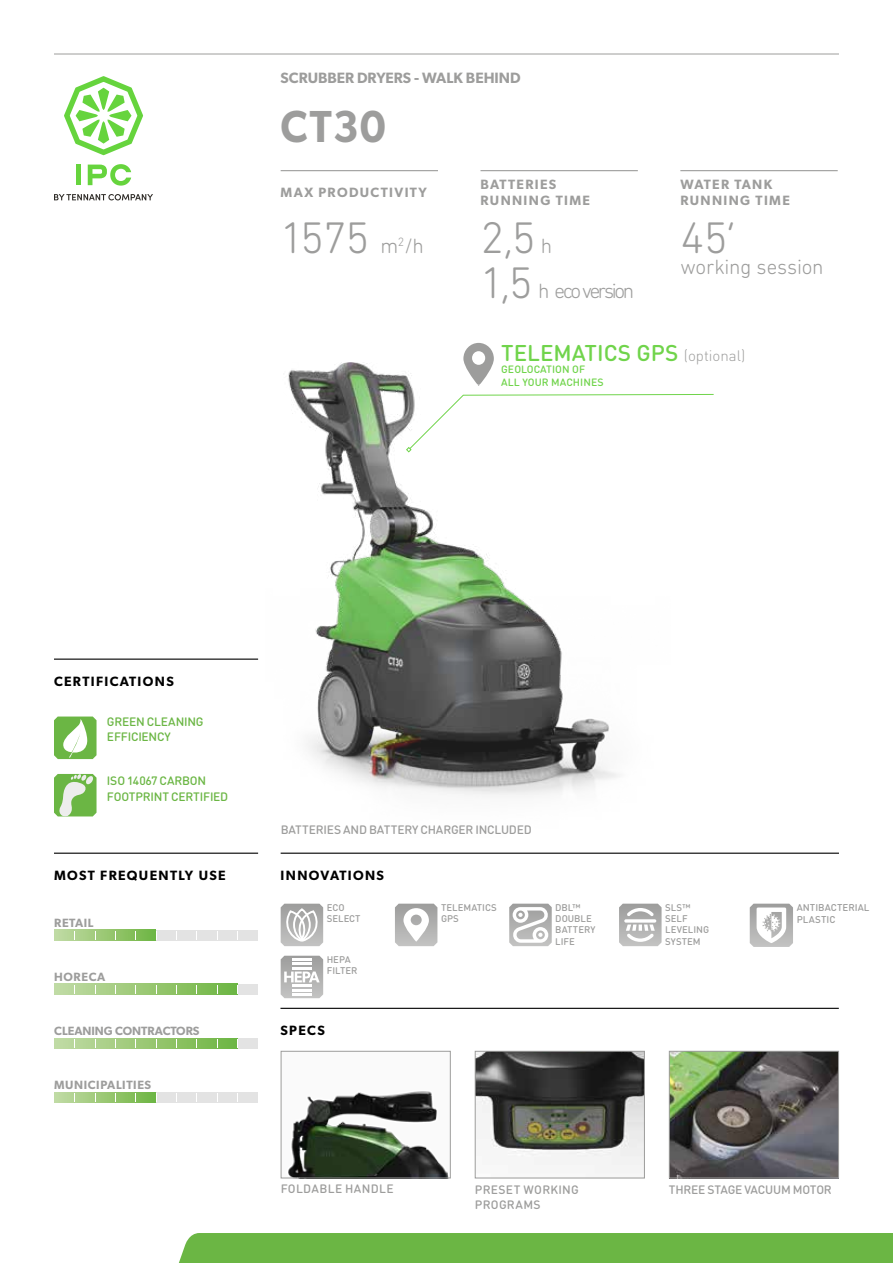
<style>
.page{position:relative;width:893px;height:1263px;background:#fff}
.page>*{position:absolute;margin:0;border:0;box-sizing:border-box;transform-origin:0 0}
.t1{font:300 45px "DIN Next Rounded LT Pro";letter-spacing:-.03em;color:#9d9d9c}
.t2{font:600 45px "Gibson";color:#9d9d9c;scale:.93 1}
.t3{font:500 22.5px "DIN Round Pro";color:#70d44b}
.t4{font:300 21px "DIN Next Rounded LT Pro";letter-spacing:-.11em;color:#9d9d9c}
.t5{font:300 21px "DIN Next Rounded LT Pro";letter-spacing:-.015em;color:#9d9d9c}
.t6{font:600 15px "Gibson";color:#9d9d9c}
.t7{font:600 13.5px/16.2px "Gibson";letter-spacing:.1em;color:#9d9d9c}
.t8{font:600 13.5px "Gibson";letter-spacing:.1em;color:#000}
.t9{font:500 12px "DIN Round Pro";letter-spacing:-.005em;color:#9d9d9c}
.t10{font:500 12px/15.5px "DIN Round Pro";letter-spacing:-.02em;color:#6bb644}
.t11{font:600 12px "Gibson";letter-spacing:.05em;color:#9d9d9c}
.t12{font:600 12px "Gibson";color:#9d9d9c}
.t13{font:500 12px "DIN Round Pro";letter-spacing:.03em;color:#9d9d9c}
.t14{font:500 12px "DIN Round Pro";letter-spacing:.02em;color:#9d9d9c}
.t15{font:500 12px "DIN Round Pro";letter-spacing:.025em;color:#9d9d9c}
.t16{font:500 10.5px/12.6px "DIN Round Pro";letter-spacing:.005em;color:#70d44b}
.t17{font:500 9.75px/11.4px "DIN Round Pro";letter-spacing:.01em;color:#9d9d9c}
.t18{font:500 9.6px/11.2px "DIN Round Pro";color:#9d9d9c}
.s1{font-size:21px}
.s2{font-size:45px}
.s3{font-weight:300;font-size:15px;color:#9d9d9c}
</style>
<div class="page">
<hr style="left:54px;top:54px;width:785px;height:1px;background:#9d9d9c">
<div style="left:179px;top:1233px;width:714px;height:30px;background:#6bb644"></div>
<div style="left:76px;top:165px;width:5px;height:20px;background:#66d43d"></div>
<svg style="left:88px;top:164px;width:43px;height:22px"></svg>
<svg style="left:64px;top:76px;width:79px;height:79px"></svg>
<svg style="left:54px;top:194px;width:99px;height:6px"></svg>
<img style="left:671px;top:1053px;width:166px;height:123px">
<div style="left:669px;top:1051px;width:170px;height:127px;border:1px solid #9d9d9c"></div>
<img style="left:477px;top:1053px;width:166px;height:120px">
<div style="left:475px;top:1051px;width:170px;height:127px;border:1px solid #9d9d9c"></div>
<hr style="left:281px;top:170px;width:157px;height:1px;background:#9d9d9c">
<hr style="left:480px;top:170px;width:158px;height:1px;background:#9d9d9c">
<hr style="left:680px;top:170px;width:158px;height:1px;background:#9d9d9c">
<hr style="left:280px;top:1008px;width:559px;height:1px;background:#000">
<img style="left:288px;top:363px;width:330px;height:433px">
<hr style="left:54px;top:853px;width:204px;height:1px;background:#000">
<div style="left:54px;top:930px;width:204px;height:10px;background:#e3e3e3"></div>
<svg style="left:54px;top:930px;width:102px;height:10px"></svg>
<div style="left:54px;top:1038px;width:204px;height:11px;background:#e3e3e3"></div>
<svg style="left:54px;top:1038px;width:183px;height:11px"></svg>
<div style="left:54px;top:984px;width:204px;height:10px;background:#e3e3e3"></div>
<svg style="left:54px;top:984px;width:183px;height:10px"></svg>
<div style="left:54px;top:1092px;width:204px;height:11px;background:#e3e3e3"></div>
<svg style="left:54px;top:1092px;width:102px;height:11px"></svg>
<img style="left:288px;top:1091px;width:161px;height:85px">
<div style="left:281px;top:1051px;width:170px;height:127px;border:1px solid #9d9d9c"></div>
<svg style="left:406px;top:394px;width:308px;height:59px"></svg>
<svg style="left:463px;top:343px;width:31px;height:43px"></svg>
<hr style="left:281px;top:853px;width:558px;height:1px;background:#000">
<svg style="left:54px;top:774px;width:43px;height:42px"></svg>
<svg style="left:54px;top:716px;width:43px;height:43px"></svg>
<hr style="left:54px;top:658px;width:204px;height:2px;background:#000">
<svg style="left:281px;top:904px;width:42px;height:42px"></svg>
<div style="left:293px;top:908px;width:18px;height:33px;border:2px solid #fff;border-radius:50%"></div>
<svg style="left:509px;top:904px;width:43px;height:42px"></svg>
<svg style="left:395px;top:904px;width:42px;height:42px"></svg>
<svg style="left:281px;top:956px;width:42px;height:42px"></svg>
<hr style="left:292px;top:967px;width:20px;height:2px;background:#fff">
<hr style="left:292px;top:993px;width:20px;height:3px;background:#fff">
<hr style="left:292px;top:962px;width:20px;height:3px;background:#fff">
<hr style="left:292px;top:989px;width:20px;height:2px;background:#fff">
<hr style="left:292px;top:958px;width:20px;height:2px;background:#fff">
<hr style="left:292px;top:984px;width:20px;height:3px;background:#fff">
<svg style="left:619px;top:904px;width:43px;height:42px"></svg>
<svg style="left:750px;top:904px;width:43px;height:43px"></svg>
<h3 class="t6" style="left:281px;top:69px;width:242px">SCRUBBER DRYERS - WALK BEHIND</h3>
<h1 class="t2" style="left:281px;top:100px;width:115px">CT30</h1>
<h3 class="t7" style="left:281px;top:184px;width:148px">MAX PRODUCTIVITY</h3>
<h3 class="t7" style="left:480px;top:176px;width:111px">BATTERIES<br>RUNNING TIME</h3>
<h3 class="t7" style="left:680px;top:176px;width:111px">WATER TANK<br>RUNNING TIME</h3>
<h1 class="t1" style="left:281px;top:212px;width:145px">1575 <span class="s1">m</span><sup>2</sup><span class="s1">/h</span></h1>
<h1 class="t1" style="left:480px;top:212px;width:73px">2,5 <span class="s1">h</span></h1>
<h3 class="t4" style="left:480px;top:279px;width:155px"><span class="s2">1,5</span> h eco version</h3>
<h1 class="t1" style="left:680px;top:212px;width:57px">45’</h1>
<h3 class="t5" style="left:680px;top:255px;width:145px">working session</h3>
<h2 class="t3" style="left:501px;top:337px;width:246px">TELEMATICS GPS <span class="s3">(optional)</span></h2>
<p class="t16" style="left:501px;top:363px;width:104px">GEOLOCATION OF<br>ALL YOUR MACHINES</p>
<h3 class="t8" style="left:54px;top:673px;width:121px">CERTIFICATIONS</h3>
<p class="t10" style="left:107px;top:713px;width:98px">GREEN CLEANING<br>EFFICIENCY</p>
<p class="t10" style="left:107px;top:773px;width:123px">ISO 14067 CARBON<br>FOOTPRINT CERTIFIED</p>
<h3 class="t8" style="left:54px;top:867px;width:173px">MOST FREQUENTLY USE</h3>
<p class="t11" style="left:54px;top:915px;width:41px">RETAIL</p>
<p class="t11" style="left:54px;top:969px;width:53px">HORECA</p>
<p class="t12" style="left:54px;top:1023px;width:147px">CLEANING CONTRACTORS</p>
<p class="t11" style="left:54px;top:1078px;width:99px">MUNICIPALITIES</p>
<p class="t9" style="left:281px;top:822px;width:253px">BATTERIES AND BATTERY CHARGER INCLUDED</p>
<h3 class="t8" style="left:281px;top:867px;width:105px">INNOVATIONS</h3>
<p class="t18" style="left:327px;top:901px;width:35px">ECO<br>SELECT</p>
<p class="t18" style="left:555px;top:901px;width:42px">DBL™<br>DOUBLE<br>BATTERY<br>LIFE</p>
<p class="t18" style="left:441px;top:901px;width:57px">TELEMATICS<br>GPS</p>
<p class="t18" style="left:327px;top:953px;width:32px">HEPA<br>FILTER</p>
<h3 class="t8" style="left:280px;top:1022px;width:46px">SPECS</h3>
<p class="t18" style="left:665px;top:901px;width:46px">SLS™<br>SELF<br>LEVELING<br>SYSTEM</p>
<p class="t17" style="left:797px;top:901px;width:74px">ANTIBACTERIAL<br>PLASTIC</p>
<p class="t13" style="left:281px;top:1181px;width:114px">FOLDABLE HANDLE</p>
<p class="t14" style="left:475px;top:1181px;width:106px">PRESET WORKING</p>
<p class="t9" style="left:669px;top:1181px;width:164px">THREE STAGE VACUUM MOTOR</p>
<p class="t15" style="left:475px;top:1197px;width:67px">PROGRAMS</p>
</div>
